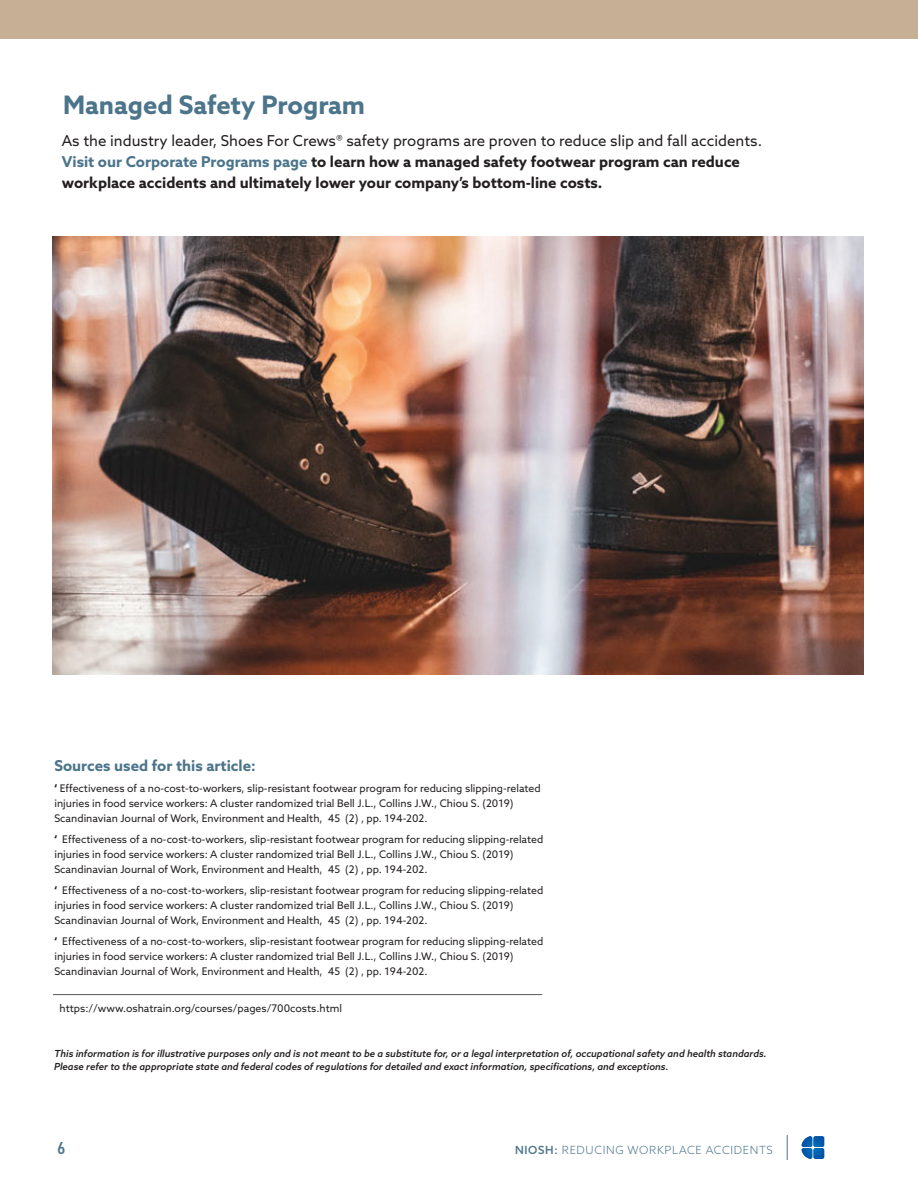
<style>
.page{position:relative;width:918px;height:1188px;background:#fff}
.page>*{position:absolute;margin:0;border:0;box-sizing:border-box;transform-origin:0 0}
.t1{font:700 25.5px "Azo Sans";color:#4c748b}
.t2{font:500 16.5px "Azo Sans 2 Condensed";color:#4c748b}
.t3{font:700 15px/21px "Azo Sans";color:#231f20}
.t4{font:700 15px "Azo Sans";color:#4c748b}
.t5{font:300 11.25px "Azo Sans";letter-spacing:.06em;color:#4c748b}
.t6{font:10.5px/15px "Azo Sans";color:#231f20}
.t7{font:italic 500 9.75px/12.8px "Azo Sans";color:#231f20}
.s1{font-weight:400}
.s2{color:#4c748b}
.s3{font-weight:900}
.s4{font-weight:500}
</style>
<div class="page">
<svg style="left:802px;top:1136px;width:23px;height:23px"></svg>
<svg style="left:787px;top:1135px;width:1px;height:25px"></svg>
<div style="left:0;top:0;width:918px;height:39px;background:#c6af95"></div>
<img style="left:53px;top:236px;width:811px;height:439px">
<hr style="left:53px;top:994px;width:489px;height:1px;background:#57585a">
<h1 class="t1" style="left:63px;top:88px;width:304px">Managed Safety Program</h1>
<p class="t3" style="left:62px;top:130px;width:702px"><span class="s1">As the industry leader, Shoes For Crews® safety programs are proven to reduce slip and fall accidents.<br></span><span class="s2">Visit our Corporate Programs page</span> to learn how a managed safety footwear program can reduce workplace accidents and ultimately lower your company’s bottom-line costs.</p>
<h3 class="t4" style="left:54px;top:755px;width:203px">Sources used for this article:</h3>
<p class="t6" style="left:54px;top:780px;width:488px"><span class="s3">‘</span> Effectiveness of a no-cost-to-workers, slip-resistant footwear program for reducing slipping-related injuries in food service workers: A cluster randomized trial Bell J.L., Collins J.W., Chiou S. (2019)<br>Scandinavian Journal of Work, Environment and Health, 45 (2) , pp. 194-202.</p>
<p class="t6" style="left:54px;top:831px;width:490px"><span class="s3">‘</span> Effectiveness of a no-cost-to-workers, slip-resistant footwear program for reducing slipping-related injuries in food service workers: A cluster randomized trial Bell J.L., Collins J.W., Chiou S. (2019)<br>Scandinavian Journal of Work, Environment and Health, 45 (2) , pp. 194-202.</p>
<p class="t6" style="left:54px;top:882px;width:490px"><span class="s3">‘</span> Effectiveness of a no-cost-to-workers, slip-resistant footwear program for reducing slipping-related injuries in food service workers: A cluster randomized trial Bell J.L., Collins J.W., Chiou S. (2019)<br>Scandinavian Journal of Work, Environment and Health, 45 (2) , pp. 194-202.</p>
<p class="t6" style="left:54px;top:933px;width:490px"><span class="s3">‘</span> Effectiveness of a no-cost-to-workers, slip-resistant footwear program for reducing slipping-related injuries in food service workers: A cluster randomized trial Bell J.L., Collins J.W., Chiou S. (2019)<br>Scandinavian Journal of Work, Environment and Health, 45 (2) , pp. 194-202.</p>
<p class="t6" style="left:60px;top:1001px;width:284px">https://www.oshatrain.org/courses/pages/700costs.html</p>
<p class="t7" style="left:54px;top:1047px;width:714px">This information is for illustrative purposes only and is not meant to be a substitute for, or a legal interpretation of, occupational safety and health standards.<br>Please refer to the appropriate state and federal codes of regulations for detailed and exact information, specifications, and exceptions.</p>
<h2 class="t2" style="left:57px;top:1138px;width:9px">6</h2>
<p class="t5" style="left:515px;top:1142px;width:259px"><span class="s4">NIOSH:</span> REDUCING WORKPLACE ACCIDENTS</p>
</div>
